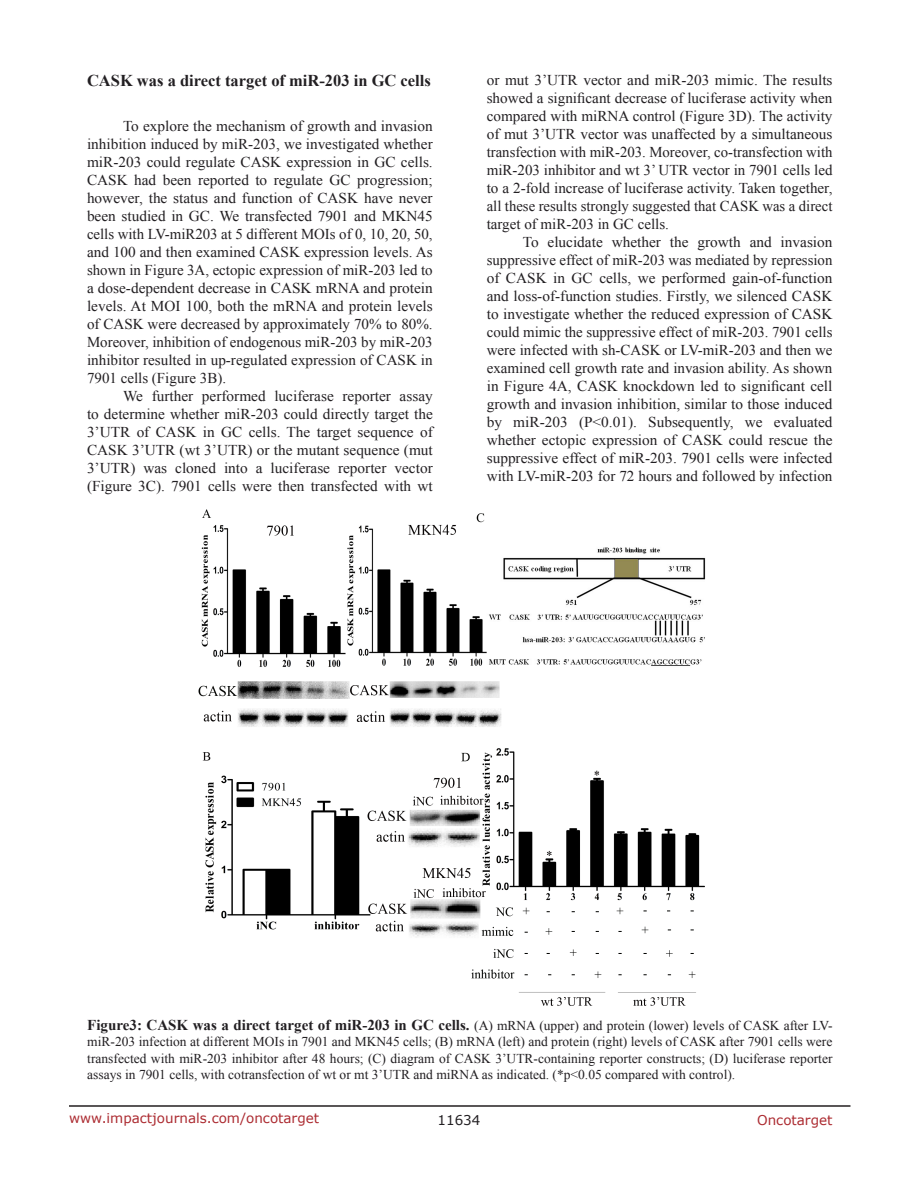
<style>
.page{position:relative;width:918px;height:1188px;background:#fff}
.page>*{position:absolute;margin:0;border:0;box-sizing:border-box;transform-origin:0 0}
.SubHeading{font:700 16.5px "Times New Roman";color:#221f22}
.BodyText{font:15px/18px "Times New Roman";color:#221f22;text-align:justify}
.FigureText{font:13.5px/16.2px "Times New Roman";color:#221f22;text-align:justify}
.t1{font:13.5px "Verdana";color:#ac2b31}
.t2{font:13.5px "Verdana";color:#221f22}
.s1{font-weight:700;font-size:15px}
</style>
<div class="page">
<hr style="left:69px;top:1105px;width:781px;height:2px;background:#231f20">
<img style="left:198px;top:509px;width:508px;height:497px">
<p class="SubHeading" style="left:87px;top:69px;width:345px">CASK was a direct target of miR-203 in GC cells</p>
<p class="BodyText" style="left:87px;top:117px;width:347px;text-indent:36px">To explore the mechanism of growth and invasion inhibition induced by miR-203, we investigated whether miR-203 could regulate CASK expression in GC cells.<br>CASK had been reported to regulate GC progression; however, the status and function of CASK have never been studied in GC. We transfected 7901 and MKN45 cells with LV-miR203 at 5 different MOIs of 0, 10, 20, 50, and 100 and then examined CASK expression levels. As shown in Figure 3A, ectopic expression of miR-203 led to a dose-dependent decrease in CASK mRNA and protein levels. At MOI 100, both the mRNA and protein levels of CASK were decreased by approximately 70% to 80%.<br>Moreover, inhibition of endogenous miR-203 by miR-203 inhibitor resulted in up-regulated expression of CASK in 7901 cells (Figure 3B).</p>
<p class="BodyText" style="left:87px;top:387px;width:347px;text-indent:36px">We further performed luciferase reporter assay to determine whether miR-203 could directly target the 3’UTR of CASK in GC cells. The target sequence of CASK 3’UTR (wt 3’UTR) or the mutant sequence (mut 3’UTR) was cloned into a luciferase reporter vector (Figure 3C). 7901 cells were then transfected with wt</p>
<p class="BodyText" style="left:487px;top:71px;width:347px">or mut 3’UTR vector and miR-203 mimic. The results showed a significant decrease of luciferase activity when compared with miRNA control (Figure 3D). The activity of mut 3’UTR vector was unaffected by a simultaneous transfection with miR-203. Moreover, co-transfection with miR-203 inhibitor and wt 3’ UTR vector in 7901 cells led to a 2-fold increase of luciferase activity. Taken together, all these results strongly suggested that CASK was a direct target of miR-203 in GC cells.</p>
<p class="BodyText" style="left:487px;top:233px;width:347px;text-indent:36px">To elucidate whether the growth and invasion suppressive effect of miR-203 was mediated by repression of CASK in GC cells, we performed gain-of-function and loss-of-function studies. Firstly, we silenced CASK to investigate whether the reduced expression of CASK could mimic the suppressive effect of miR-203. 7901 cells were infected with sh-CASK or LV-miR-203 and then we examined cell growth rate and invasion ability. As shown in Figure 4A, CASK knockdown led to significant cell growth and invasion inhibition, similar to those induced by miR-203 (P&lt;0.01). Subsequently, we evaluated whether ectopic expression of CASK could rescue the suppressive effect of miR-203. 7901 cells were infected with LV-miR-203 for 72 hours and followed by infection</p>
<p class="FigureText" style="left:87px;top:1017px;width:747px"><span class="s1">Figure3: CASK was a direct target of miR-203 in GC cells.</span> (A) mRNA (upper) and protein (lower) levels of CASK after LV&shy;miR-203 infection at different MOIs in 7901 and MKN45 cells; (B) mRNA (left) and protein (right) levels of CASK after 7901 cells were transfected with miR-203 inhibitor after 48 hours; (C) diagram of CASK 3’UTR-containing reporter constructs; (D) luciferase reporter assays in 7901 cells, with cotransfection of wt or mt 3’UTR and miRNA as indicated. (*p&lt;0.05 compared with control).</p>
<p class="t1" style="left:69px;top:1109px;width:252px">www.impactjournals.com/oncotarget</p>
<p class="t2" style="left:438px;top:1111px;width:44px">11634</p>
<p class="t1" style="left:757px;top:1111px;width:77px">Oncotarget</p>
</div>
